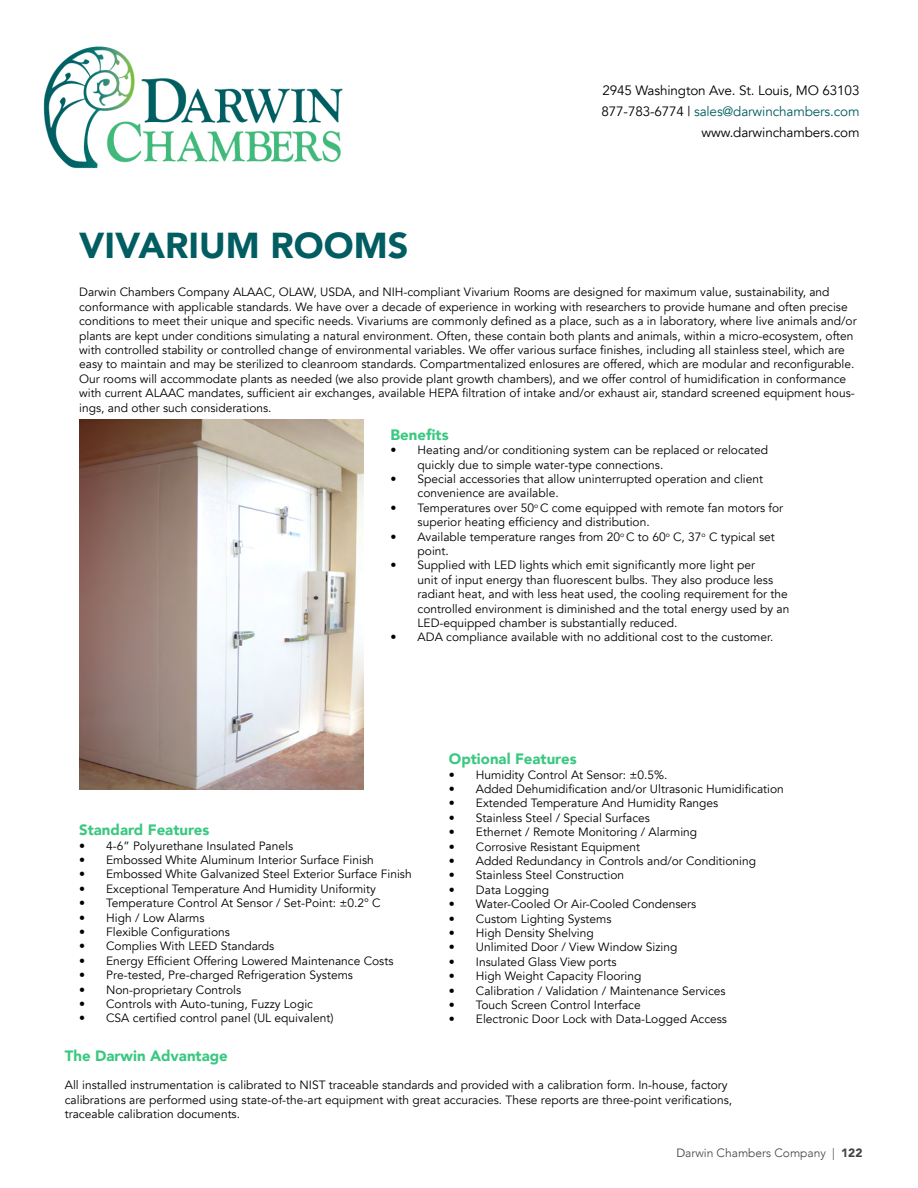
<style>
.page{position:relative;width:918px;height:1188px;background:#fff}
.page>*{position:absolute;margin:0;border:0;box-sizing:border-box;transform-origin:0 0}
.t1{font:900 36px "Avenir";color:#005d61}
.t2{font:900 15px "Avenir";color:#3ac881}
.t3{font:13.5px/21px "Avenir";letter-spacing:-.01em;color:#000;text-align:right}
.t4{font:12px/14.4px "Avenir";color:#000}
.t5{font:300 12px "Avenir";color:#414042}
.s1{color:#005d61}
.s2{font-weight:400}
.s3{font-weight:900}
</style>
<div class="page">
<img style="left:79px;top:419px;width:284px;height:371px">
<img style="left:43px;top:46px;width:300px;height:123px">
<p class="t3" style="left:602px;top:80px;width:259px">2945 Washington Ave. St. Louis, MO 63103<br>877-783-6774 | <span class="s1">sales@darwinchambers.com </span>www.darwinchambers.com</p>
<h1 class="t1" style="left:79px;top:215px;width:331px">VIVARIUM ROOMS</h1>
<p class="t4" style="left:79px;top:285px;width:779px">Darwin Chambers Company ALAAC, OLAW, USDA, and NIH-compliant Vivarium Rooms are designed for maximum value, sustainability, and conformance with applicable standards. We have over a decade of experience in working with researchers to provide humane and often precise conditions to meet their unique and specific needs. Vivariums are commonly defined as a place, such as a in laboratory, where live animals and/or plants are kept under conditions simulating a natural environment. Often, these contain both plants and animals, within a micro-ecosystem, often with controlled stability or controlled change of environmental variables. We offer various surface finishes, including all stainless steel, which are easy to maintain and may be sterilized to cleanroom standards. Compartmentalized enlosures are offered, which are modular and reconfigurable.<br>Our rooms will accommodate plants as needed (we also provide plant growth chambers), and we offer control of humidification in conformance with current ALAAC mandates, sufficient air exchanges, available HEPA filtration of intake and/or exhaust air, standard screened equipment hous&shy;ings, and other such considerations.</p>
<p class="t2" style="left:391px;top:422px;width:60px">Benefits</p>
<p class="t4" style="left:418px;top:443px;width:352px;text-indent:-27px">• Heating and/or conditioning system can be replaced or relocated quickly due to simple water-type connections.</p>
<p class="t4" style="left:418px;top:472px;width:347px;text-indent:-27px">• Special accessories that allow uninterrupted operation and client convenience are available.</p>
<p class="t4" style="left:418px;top:501px;width:367px;text-indent:-27px">• Temperatures over 50<sup>o</sup> C come equipped with remote fan motors for superior heating efficiency and distribution.</p>
<p class="t4" style="left:418px;top:529px;width:359px;text-indent:-27px">• Available temperature ranges from 20<sup>o</sup> C to 60<sup>o</sup> C, 37<sup>o</sup> C typical set point.</p>
<p class="t4" style="left:418px;top:558px;width:373px;text-indent:-27px">• Supplied with LED lights which emit significantly more light per<br>unit of input energy than fluorescent bulbs. They also produce less radiant heat, and with less heat used, the cooling requirement for the controlled environment is diminished and the total energy used by an LED-equipped chamber is substantially reduced.</p>
<p class="t4" style="left:391px;top:630px;width:384px">• ADA compliance available with no additional cost to the customer.</p>
<p class="t2" style="left:79px;top:817px;width:132px">Standard Features</p>
<p class="t4" style="left:79px;top:838px;width:215px">• 4-6” Polyurethane Insulated Panels</p>
<p class="t4" style="left:79px;top:853px;width:296px">• Embossed White Aluminum Interior Surface Finish</p>
<p class="t4" style="left:79px;top:867px;width:334px">• Embossed White Galvanized Steel Exterior Surface Finish</p>
<p class="t4" style="left:79px;top:882px;width:298px">• Exceptional Temperature And Humidity Uniformity</p>
<p class="t4" style="left:79px;top:896px;width:303px">• Temperature Control At Sensor / Set-Point: ±0.2° C</p>
<p class="t4" style="left:79px;top:910px;width:127px">• High / Low Alarms</p>
<p class="t4" style="left:79px;top:925px;width:152px">• Flexible Configurations</p>
<p class="t4" style="left:79px;top:939px;width:197px">• Complies With LEED Standards</p>
<p class="t4" style="left:79px;top:954px;width:316px">• Energy Efficient Offering Lowered Maintenance Costs</p>
<p class="t4" style="left:79px;top:968px;width:275px">• Pre-tested, Pre-charged Refrigeration Systems</p>
<p class="t4" style="left:79px;top:982px;width:164px">• Non-proprietary Controls</p>
<p class="t4" style="left:79px;top:997px;width:235px">• Controls with Auto-tuning, Fuzzy Logic</p>
<p class="t4" style="left:79px;top:1011px;width:256px">• CSA certified control panel (UL equivalent)</p>
<p class="t2" style="left:449px;top:746px;width:129px">Optional Features</p>
<p class="t4" style="left:449px;top:768px;width:220px">• Humidity Control At Sensor: ±0.5%.</p>
<p class="t4" style="left:449px;top:782px;width:336px">• Added Dehumidification and/or Ultrasonic Humidification</p>
<p class="t4" style="left:449px;top:796px;width:271px">• Extended Temperature And Humidity Ranges</p>
<p class="t4" style="left:449px;top:811px;width:202px">• Stainless Steel / Special Surfaces</p>
<p class="t4" style="left:449px;top:825px;width:250px">• Ethernet / Remote Monitoring / Alarming</p>
<p class="t4" style="left:449px;top:840px;width:193px">• Corrosive Resistant Equipment</p>
<p class="t4" style="left:449px;top:854px;width:309px">• Added Redundancy in Controls and/or Conditioning</p>
<p class="t4" style="left:449px;top:868px;width:177px">• Stainless Steel Construction</p>
<p class="t4" style="left:449px;top:883px;width:102px">• Data Logging</p>
<p class="t4" style="left:449px;top:897px;width:249px">• Water-Cooled Or Air-Cooled Condensers</p>
<p class="t4" style="left:449px;top:912px;width:164px">• Custom Lighting Systems</p>
<p class="t4" style="left:449px;top:926px;width:146px">• High Density Shelving</p>
<p class="t4" style="left:449px;top:940px;width:230px">• Unlimited Door / View Window Sizing</p>
<p class="t4" style="left:449px;top:955px;width:169px">• Insulated Glass View ports</p>
<p class="t4" style="left:449px;top:969px;width:194px">• High Weight Capacity Flooring</p>
<p class="t4" style="left:449px;top:984px;width:278px">• Calibration / Validation / Maintenance Services</p>
<p class="t4" style="left:449px;top:998px;width:193px">• Touch Screen Control Interface</p>
<p class="t4" style="left:449px;top:1012px;width:280px">• Electronic Door Lock with Data-Logged Access</p>
<p class="t2" style="left:65px;top:1042px;width:165px">The Darwin Advantage</p>
<p class="t4" style="left:65px;top:1078px;width:669px">All installed instrumentation is calibrated to NIST traceable standards and provided with a calibration form. In-house, factory calibrations are performed using state-of-the-art equipment with great accuracies. These reports are three-point verifications, traceable calibration documents.</p>
<p class="t5" style="left:676px;top:1145px;width:188px"><span class="s2">D</span>arwin Chambers Company | <span class="s3">122</span></p>
</div>
